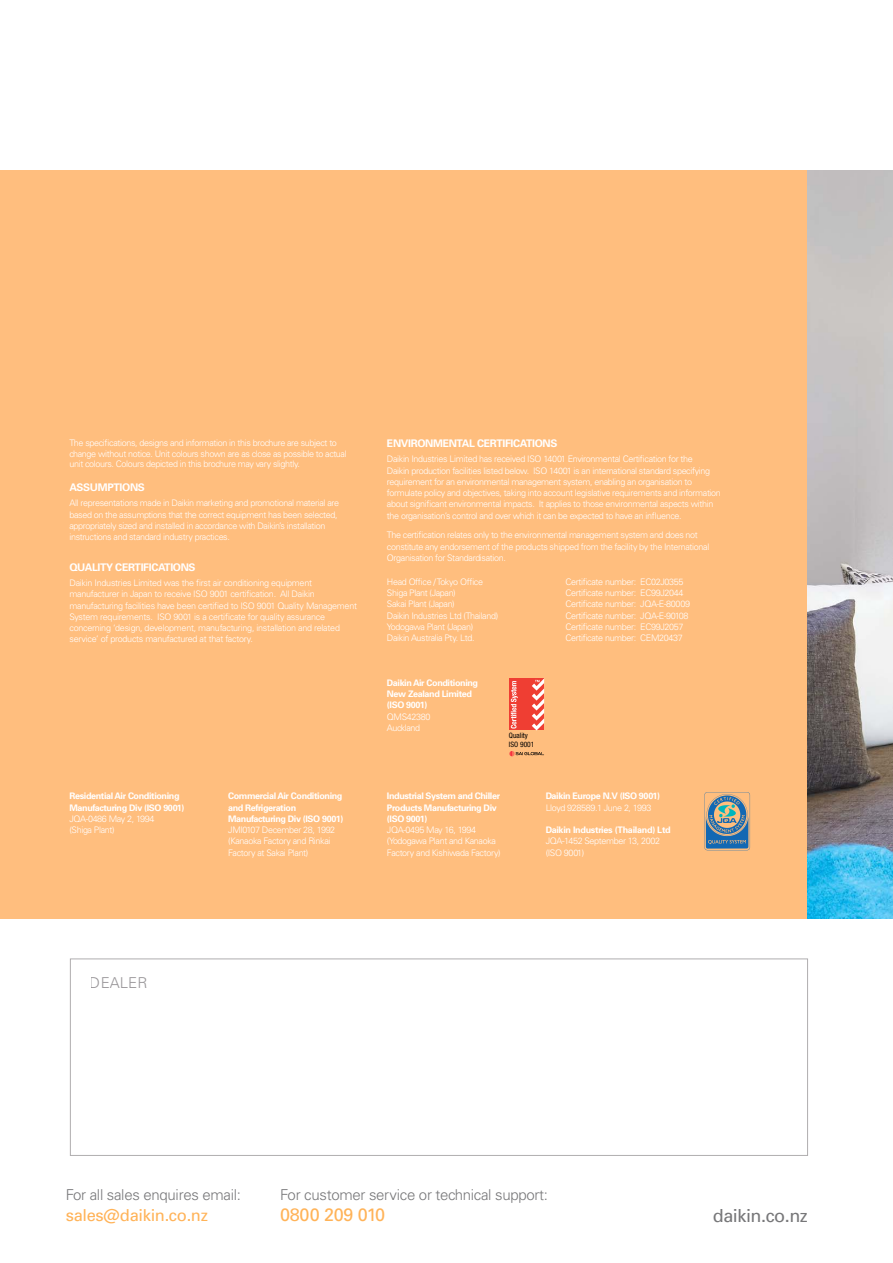
<style>
.page{position:relative;width:893px;height:1263px;background:#fff}
.page>*{position:absolute;margin:0;border:0;box-sizing:border-box;transform-origin:0 0}
.t1{font:18px "Univers";letter-spacing:-.025em;color:#777779}
.t2{font:18px "Univers";letter-spacing:-.02em;color:#ffb358}
.t3{font:16.5px "Univers";letter-spacing:-.02em;color:#ffb358}
.t4{font:300 15px "Univers";letter-spacing:-.02em;color:#777779}
.t5{font:300 15px "Univers";color:#989598}
.t6{font:700 10.5px "Univers";letter-spacing:-.03em;color:#fff}
.t7{font:300 9px/11.2px "Univers";letter-spacing:-.04em;color:#fff}
.t8{font:700 9px/11.2px "Univers";letter-spacing:-.04em;color:#fff}
.t9{font:condensed 7.5px/8.9px "Helvetica Neue";color:#000}
</style>
<div class="page">
<div style="left:0;top:170px;width:893px;height:748px;background:#ffbe7e"></div>
<svg style="left:704px;top:792px;width:46px;height:58px"></svg>
<div style="left:70px;top:958px;width:738px;height:198px;background:#fff;border:1px solid #b0aeaf"></div>
<div style="left:509px;top:678px;width:35px;height:52px;background:#ef3e33"></div>
<svg style="left:511px;top:681px;width:7px;height:47px"></svg>
<svg style="left:532px;top:678px;width:12px;height:52px"></svg>
<svg style="left:509px;top:751px;width:35px;height:5px"></svg>
<img style="left:808px;top:170px;width:85px;height:748px">
<p class="t7" style="left:69px;top:437px;width:279px;line-height:10.8px">The specifications, designs and information in this brochure are subject to change without notice. Unit colours shown are as close as possible to actual unit colours. Colours depicted in this brochure may vary slightly.</p>
<p class="t6" style="left:69px;top:480px;width:77px">ASSUMPTIONS</p>
<p class="t7" style="left:69px;top:497px;width:271px">All representations made in Daikin marketing and promotional material are based on the assumptions that the correct equipment has been selected, appropriately sized and installed in accordance with Daikin’s installation instructions and standard industry practices.</p>
<p class="t6" style="left:69px;top:560px;width:128px">QUALITY CERTIFICATIONS</p>
<p class="t7" style="left:69px;top:577px;width:289px">Daikin Industries Limited was the first air conditioning equipment manufacturer in Japan to receive ISO 9001 certification. All Daikin manufacturing facilities have been certified to ISO 9001 Quality Management System requirements. ISO 9001 is a certificate for quality assurance concerning ‘design, development, manufacturing, installation and related service’ of products manufactured at that factory.</p>
<p class="t8" style="left:69px;top:790px;width:117px">Residential Air Conditioning<br>Manufacturing Div (ISO 9001)</p>
<p class="t7" style="left:69px;top:813px;width:87px">JQA-0486 May 2, 1994 (Shiga Plant)</p>
<p class="t8" style="left:228px;top:790px;width:117px">Commercial Air Conditioning and Refrigeration<br>Manufacturing Div (ISO 9001)</p>
<p class="t7" style="left:228px;top:824px;width:109px">JMI0107 December 28, 1992 (Kanaoka Factory and Rinkai<br>Factory at Sakai Plant)</p>
<p class="t6" style="left:387px;top:436px;width:172px">ENVIRONMENTAL CERTIFICATIONS</p>
<p class="t7" style="left:387px;top:453px;width:335px">Daikin Industries Limited has received ISO 14001 Environmental Certification for the<br>Daikin production facilities listed below. ISO 14001 is an international standard specifying requirement for an environmental management system, enabling an organisation to formulate policy and objectives, taking into account legislative requirements and information about significant environmental impacts. It applies to those environmental aspects within the organisation’s control and over which it can be expected to have an influence.</p>
<p class="t7" style="left:387px;top:529px;width:324px">The certification relates only to the environmental management system and does not constitute any endorsement of the products shipped from the facility by the International<br>Organisation for Standardisation.</p>
<p class="t7" style="left:387px;top:576px;width:98px">Head Office / Tokyo Office</p>
<p class="t7" style="left:565px;top:576px;width:119px">Certificate number: EC02J0355</p>
<p class="t7" style="left:387px;top:587px;width:70px">Shiga Plant (Japan)</p>
<p class="t7" style="left:565px;top:587px;width:119px">Certificate number: EC99J2044</p>
<p class="t7" style="left:387px;top:598px;width:69px">Sakai Plant (Japan)</p>
<p class="t7" style="left:565px;top:598px;width:126px">Certificate number: JQA-E-80009</p>
<p class="t7" style="left:387px;top:609px;width:113px">Daikin Industries Ltd (Thailand)</p>
<p class="t7" style="left:565px;top:609px;width:124px">Certificate number: JQA-E-90108</p>
<p class="t7" style="left:387px;top:621px;width:88px">Yodogawa Plant (Japan)</p>
<p class="t7" style="left:565px;top:621px;width:119px">Certificate number: EC99J2057</p>
<p class="t7" style="left:387px;top:632px;width:89px">Daikin Australia Pty. Ltd.</p>
<p class="t7" style="left:565px;top:632px;width:119px">Certificate number: CEM20437</p>
<p class="t8" style="left:387px;top:677px;width:93px">Daikin Air Conditioning<br>New Zealand Limited (ISO 9001)</p>
<p class="t7" style="left:387px;top:710px;width:45px">QMS42380<br>Auckland</p>
<p class="t9" style="left:509px;top:731px;width:27px">Quality<br>ISO 9001</p>
<p class="t8" style="left:387px;top:790px;width:115px">Industrial System and Chiller<br>Products Manufacturing Div (ISO 9001)</p>
<p class="t7" style="left:387px;top:824px;width:115px">JQA-0495 May 16, 1994 (Yodogawa Plant and Kanaoka<br>Factory and Kishiwada Factory)</p>
<p class="t8" style="left:546px;top:790px;width:116px">Daikin Europe N.V (ISO 9001)</p>
<p class="t7" style="left:546px;top:802px;width:107px">Lloyd 928589.1 June 2, 1993</p>
<p class="t8" style="left:546px;top:824px;width:127px">Daikin Industries (Thailand) Ltd</p>
<p class="t7" style="left:546px;top:835px;width:116px">JQA-1452 September 13, 2002 (ISO 9001)</p>
<h3 class="t5" style="left:90px;top:974px;width:59px">DEALER</h3>
<h3 class="t4" style="left:66px;top:1185px;width:177px">For all sales enquires email:</h3>
<h2 class="t3" style="left:66px;top:1205px;width:144px">sales@daikin.co.nz</h2>
<h3 class="t4" style="left:280px;top:1185px;width:269px">For customer service or technical support:</h3>
<h1 class="t2" style="left:280px;top:1203px;width:106px">0800 209 010</h1>
<h1 class="t1" style="left:713px;top:1204px;width:97px">daikin.co.nz</h1>
</div>
